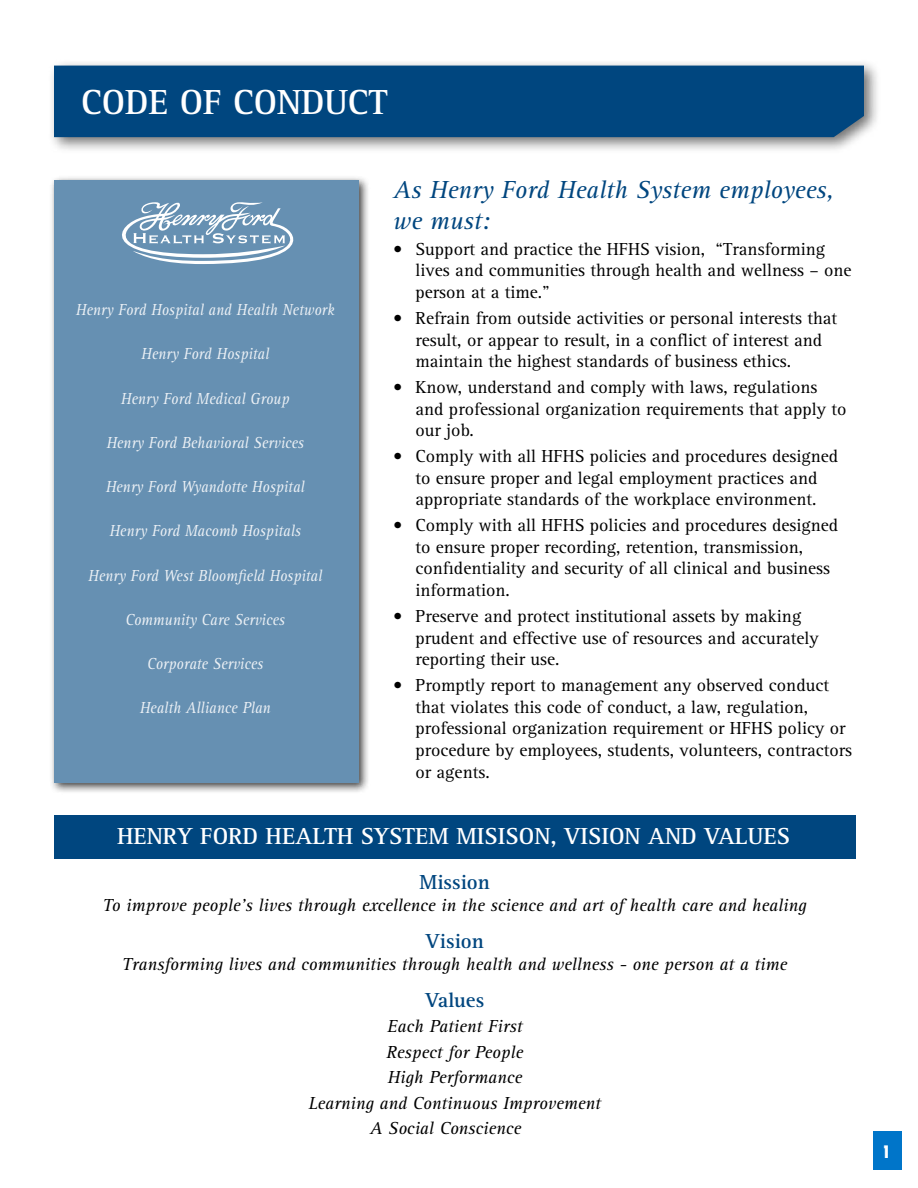
<style>
.page{position:relative;width:918px;height:1188px;background:#fff}
.page>*{position:absolute;margin:0;border:0;box-sizing:border-box;transform-origin:0 0}
.t1{font:700 36px "Rotis Serif";color:#fff}
.t2{font:italic 25.5px/30.6px "Rotis Serif";color:#00467f}
.t3{font:700 24px "Rotis Serif";color:#fff}
.t4{font:700 21px "Rotis Serif";color:#00467f}
.t5{font:18px/21.6px "Rotis Serif";color:#000}
.t6{font:italic 18px "Rotis Serif";color:#000}
.t7{font:900 18px "Mission Gothic";color:#fff}
.t8{font:italic 16.5px "Rotis Serif";color:#ebf0f5;scale:.91 1}
</style>
<div class="page">
<div style="left:49px;top:175px;width:321px;height:620px;background:#000;opacity:.75"></div>
<div style="left:54px;top:180px;width:305px;height:603px;background:#6690b2"></div>
<svg style="left:122px;top:202px;width:172px;height:62px"></svg>
<div style="left:54px;top:815px;width:801px;height:44px;background:#00467f"></div>
<div style="left:47px;top:59px;width:834px;height:95px;background:#000;opacity:.55"></div>
<div style="left:54px;top:66px;width:810px;height:71px;background:#00467f"></div>
<div style="left:874px;top:1131px;width:28px;height:38px;background:#0075c9"></div>
<h1 class="t1" style="left:81px;top:80px;width:308px">CODE OF CONDUCT</h1>
<p class="t8" style="left:76px;top:300px;width:286px">Henry Ford Hospital and Health Network</p>
<p class="t8" style="left:141px;top:345px;width:142px">Henry Ford Hospital</p>
<p class="t8" style="left:121px;top:389px;width:187px">Henry Ford Medical Group</p>
<p class="t8" style="left:106px;top:433px;width:219px">Henry Ford Behavioral Services</p>
<p class="t8" style="left:106px;top:477px;width:220px">Henry Ford Wyandotte Hospital</p>
<p class="t8" style="left:109px;top:522px;width:212px">Henry Ford Macomb Hospitals</p>
<p class="t8" style="left:88px;top:566px;width:259px">Henry Ford West Bloomfield Hospital</p>
<p class="t8" style="left:125px;top:610px;width:177px">Community Care Services</p>
<p class="t8" style="left:147px;top:654px;width:129px">Corporate Services</p>
<p class="t8" style="left:140px;top:699px;width:145px">Health Alliance Plan</p>
<h2 class="t2" style="left:393px;top:175px;width:442px">As Henry Ford Health System employees, we must:</h2>
<p class="t5" style="left:416px;top:239px;width:437px;text-indent:-22px">• Support and practice the HFHS vision, “Transforming lives and communities through health and wellness – one person at a time.”</p>
<p class="t5" style="left:416px;top:308px;width:423px;text-indent:-22px">• Refrain from outside activities or personal interests that result, or appear to result, in a conflict of interest and maintain the highest standards of business ethics.</p>
<p class="t5" style="left:416px;top:377px;width:432px;text-indent:-22px">• Know, understand and comply with laws, regulations and professional organization requirements that apply to our job.</p>
<p class="t5" style="left:393px;top:446px;width:446px;text-align:center">• Comply with all HFHS policies and procedures designed to ensure proper and legal employment practices and appropriate standards of the workplace environment.</p>
<p class="t5" style="left:416px;top:515px;width:424px;text-indent:-22px">• Comply with all HFHS policies and procedures designed to ensure proper recording, retention, transmission, confidentiality and security of all clinical and business information.</p>
<p class="t5" style="left:416px;top:606px;width:405px;text-indent:-22px">• Preserve and protect institutional assets by making prudent and effective use of resources and accurately reporting their use.</p>
<p class="t5" style="left:416px;top:675px;width:438px;text-indent:-22px">• Promptly report to management any observed conduct that violates this code of conduct, a law, regulation, professional organization requirement or HFHS policy or procedure by employees, students, volunteers, contractors or agents.</p>
<h3 class="t3" style="left:117px;top:821px;width:675px">HENRY FORD HEALTH SYSTEM MISISON, VISION AND VALUES</h3>
<p class="t4" style="left:419px;top:870px;width:72px">Mission</p>
<p class="t6" style="left:103px;top:895px;width:705px">To improve people’s lives through excellence in the science and art of health care and healing</p>
<p class="t4" style="left:425px;top:929px;width:60px">Vision</p>
<p class="t6" style="left:122px;top:954px;width:666px">Transforming lives and communities through health and wellness - one person at a time</p>
<p class="t4" style="left:425px;top:988px;width:61px">Values</p>
<p class="t6" style="left:387px;top:1016px;width:137px">Each Patient First</p>
<p class="t6" style="left:386px;top:1042px;width:138px">Respect for People</p>
<p class="t6" style="left:387px;top:1067px;width:136px">High Performance</p>
<p class="t6" style="left:309px;top:1093px;width:294px">Learning and Continuous Improvement</p>
<p class="t6" style="left:370px;top:1118px;width:153px">A Social Conscience</p>
<p class="t7" style="left:884px;top:1140px;width:7px">1</p>
</div>
